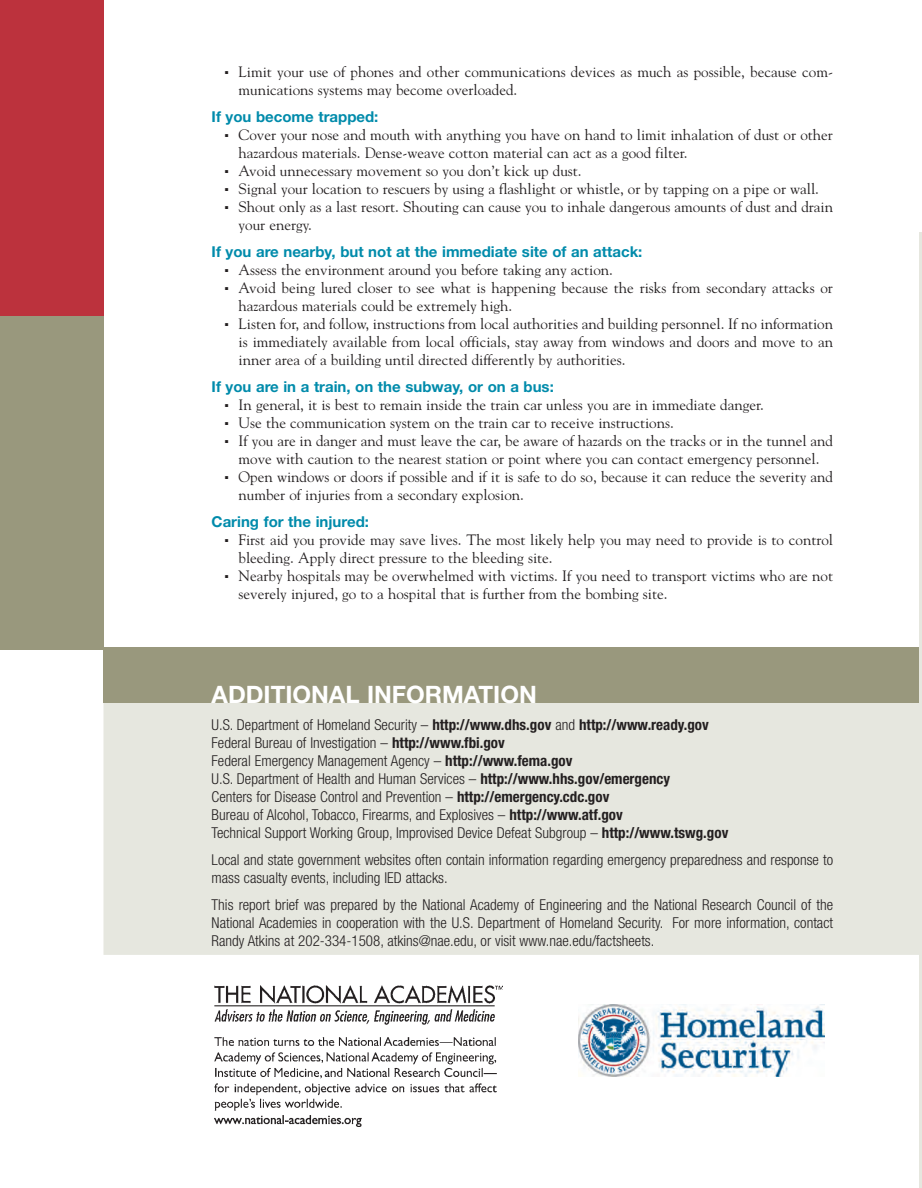
<style>
.page{position:relative;width:922px;height:1188px;background:#fff}
.page>*{position:absolute;margin:0;border:0;box-sizing:border-box;transform-origin:0 0}
.Addl_info_head{font:700 24px "Helvetica Neue";color:#fff}
.Bullet_list{font:15px/18px "Goudy";color:#231f20}
.Addl_info_text{font:300 condensed 15px/18px "Helvetica Neue";color:#231f20}
.t1{font:700 15px "Helvetica Neue";color:#008bab}
.Addl_info_text-2{font:700 condensed 15px "Helvetica Neue";color:#231f20}
.s1{font-weight:300}
.s2{font-weight:700}
</style>
<div class="page">
<div style="left:0;top:0;width:104px;height:324px;background:#bc323d"></div>
<div style="left:0;top:316px;width:104px;height:333px;background:#99987d"></div>
<div style="left:103px;top:647px;width:816px;height:308px;background:#e6e7df"></div>
<div style="left:103px;top:647px;width:815px;height:56px;background:#99987d"></div>
<hr style="left:919px;top:232px;width:2px;height:956px;background:#e6e7df">
<img style="left:214px;top:986px;width:288px;height:141px">
<img style="left:578px;top:1005px;width:245px;height:71px">
<p class="Bullet_list" style="left:238px;top:63px;width:595px;text-indent:-14px">■ Limit your use of phones and other communications devices as much as possible, because com&shy;munications systems may become overloaded.</p>
<h2 class="t1" style="left:211px;top:108px;width:168px">If you become trapped:</h2>
<p class="Bullet_list" style="left:238px;top:126px;width:595px;text-indent:-14px">■ Cover your nose and mouth with anything you have on hand to limit inhalation of dust or other hazardous materials. Dense-weave cotton material can act as a good filter.</p>
<p class="Bullet_list" style="left:225px;top:162px;width:358px">■ Avoid unnecessary movement so you don’t kick up dust.</p>
<p class="Bullet_list" style="left:225px;top:180px;width:595px">■ Signal your location to rescuers by using a flashlight or whistle, or by tapping on a pipe or wall.</p>
<p class="Bullet_list" style="left:238px;top:198px;width:595px;text-indent:-14px">■ Shout only as a last resort. Shouting can cause you to inhale dangerous amounts of dust and drain your energy.</p>
<h2 class="t1" style="left:211px;top:243px;width:432px">If you are nearby, but not at the immediate site of an attack:</h2>
<p class="Bullet_list" style="left:225px;top:261px;width:389px">■ Assess the environment around you before taking any action.</p>
<p class="Bullet_list" style="left:238px;top:279px;width:595px;text-indent:-14px">■ Avoid being lured closer to see what is happening because the risks from secondary attacks or hazardous materials could be extremely high.</p>
<p class="Bullet_list" style="left:238px;top:315px;width:596px;text-align:justify;text-indent:-14px">■ Listen for, and follow, instructions from local authorities and building personnel. If no information is immediately available from local officials, stay away from windows and doors and move to an inner area of a building until directed differently by authorities.</p>
<h2 class="t1" style="left:211px;top:378px;width:344px">If you are in a train, on the subway, or on a bus:</h2>
<p class="Bullet_list" style="left:225px;top:396px;width:540px">■ In general, it is best to remain inside the train car unless you are in immediate danger.</p>
<p class="Bullet_list" style="left:225px;top:414px;width:450px">■ Use the communication system on the train car to receive instructions.</p>
<p class="Bullet_list" style="left:225px;top:432px;width:609px;text-align:center">■ If you are in danger and must leave the car, be aware of hazards on the tracks or in the tunnel and move with caution to the nearest station or point where you can contact emergency personnel.</p>
<p class="Bullet_list" style="left:238px;top:468px;width:596px;text-indent:-14px">■ Open windows or doors if possible and if it is safe to do so, because it can reduce the severity and number of injuries from a secondary explosion.</p>
<h2 class="t1" style="left:211px;top:513px;width:159px">Caring for the injured:</h2>
<p class="Bullet_list" style="left:238px;top:531px;width:595px;text-indent:-14px">■ First aid you provide may save lives. The most likely help you may need to provide is to control bleeding. Apply direct pressure to the bleeding site.</p>
<p class="Bullet_list" style="left:238px;top:567px;width:595px;text-indent:-14px">■ Nearby hospitals may be overwhelmed with victims. If you need to transport victims who are not severely injured, go to a hospital that is further from the bombing site.</p>
<p class="Addl_info_head" style="left:211px;top:679px;width:16px">Addi</p>
<p class="Addl_info_head" style="left:270px;top:679px;width:267px">tional Information</p>
<p class="Addl_info_text-2" style="left:211px;top:715px;width:498px"><span class="s1">U.S. Department of Homeland Security –</span> http://www.dhs.gov <span class="s1">and</span> http://www.ready.gov</p>
<p class="Addl_info_text" style="left:211px;top:733px;width:295px">Federal Bureau of Investigation – <span class="s2">http://www.fbi.gov</span></p>
<p class="Addl_info_text" style="left:211px;top:751px;width:362px">Federal Emergency Management Agency – <span class="s2">http://www.fema.gov</span></p>
<p class="Addl_info_text" style="left:211px;top:769px;width:460px">U.S. Department of Health and Human Services – <span class="s2">http://www.hhs.gov/emergency</span></p>
<p class="Addl_info_text" style="left:211px;top:787px;width:399px">Centers for Disease Control and Prevention – <span class="s2">http://emergency.cdc.gov</span></p>
<p class="Addl_info_text" style="left:211px;top:805px;width:412px">Bureau of Alcohol, Tobacco, Firearms, and Explosives – <span class="s2">http://www.atf.gov</span></p>
<p class="Addl_info_text" style="left:211px;top:823px;width:518px">Technical Support Working Group, Improvised Device Defeat Subgroup – <span class="s2">http://www.tswg.gov</span></p>
<p class="Addl_info_text" style="left:211px;top:850px;width:623px">Local and state government websites often contain information regarding emergency preparedness and response to mass casualty events, including IED attacks.</p>
<p class="Addl_info_text" style="left:211px;top:895px;width:623px;text-align:justify">This report brief was prepared by the National Academy of Engineering and the National Research Council of the National Academies in cooperation with the U.S. Department of Homeland Security. For more information, contact Randy Atkins at 202-334-1508, atkins@nae.edu, or visit www.nae.edu/factsheets.</p>
</div>
